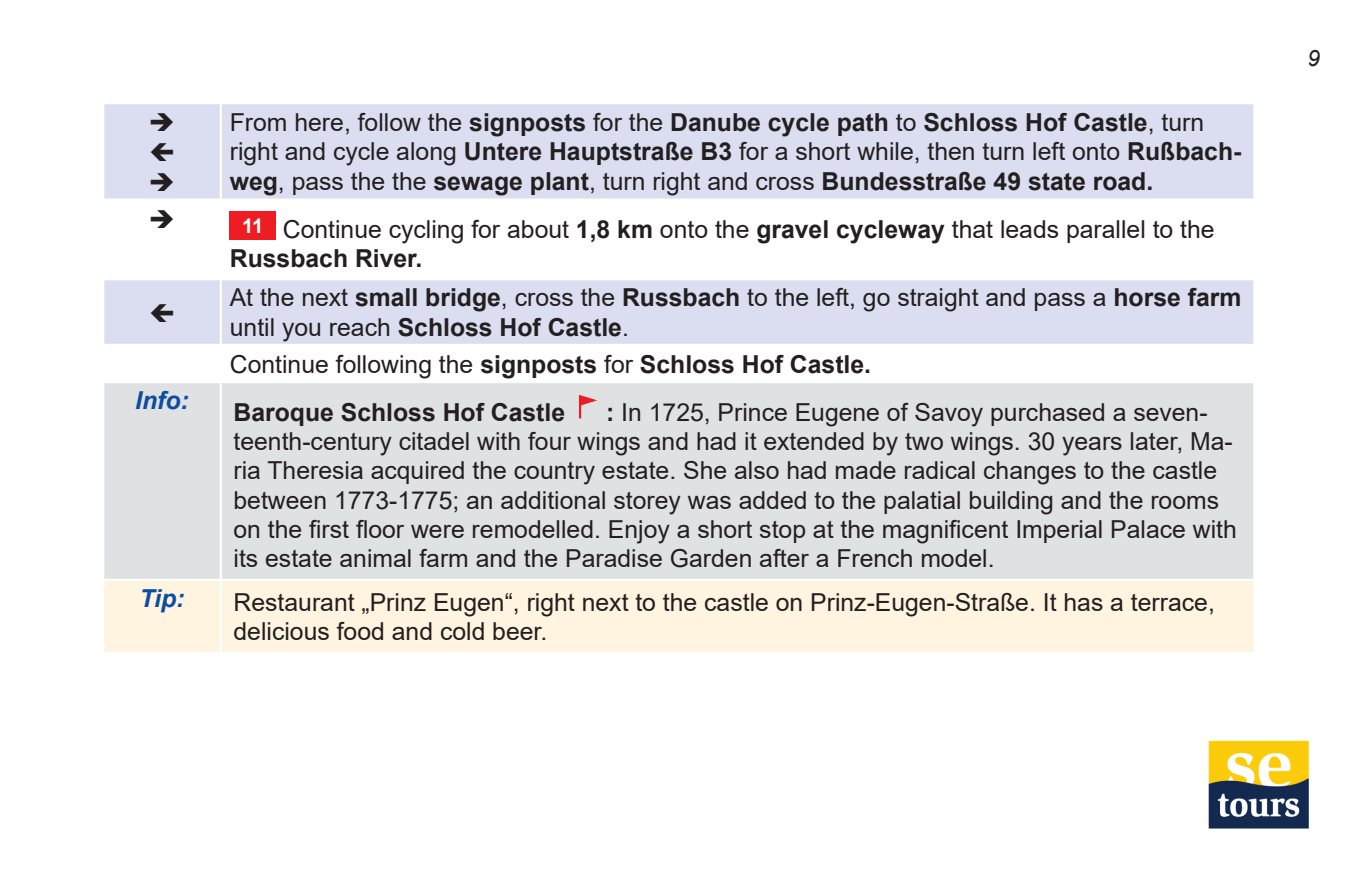
<style>
.page{position:relative;width:1372px;height:893px;background:#fff}
.page>*{position:absolute;margin:0;border:0;box-sizing:border-box;transform-origin:0 0}
.t1{font:24.75px/29.7px "Arial";color:#231f20}
.t2{font:700 24.75px "Arial";color:#231f20}
.t3{font:italic 700 24.75px "Arial";color:#0d4da1}
.t4{font:italic 22.5px "Arial";color:#231f20}
.s1{font-weight:700}
.s2{font-weight:400}
</style>
<div class="page">
<img style="left:1208px;top:740px;width:99px;height:89px">
<svg style="left:104px;top:104px;width:1149px;height:240px;fill:#dbdef0"></svg>
<div style="left:104px;top:383px;width:1149px;height:196px;background:#e0e1e3"></div>
<div style="left:104px;top:581px;width:1149px;height:71px;background:#fef4df"></div>
<hr style="left:220px;top:104px;width:2px;height:95px;background:#fff">
<hr style="left:220px;top:201px;width:2px;height:77px;background:#fff">
<hr style="left:220px;top:280px;width:2px;height:64px;background:#fff">
<hr style="left:104px;top:199px;width:117px;height:2px;background:#fff">
<hr style="left:221px;top:199px;width:1034px;height:2px;background:#fff">
<hr style="left:104px;top:278px;width:117px;height:2px;background:#fff">
<hr style="left:221px;top:278px;width:1034px;height:2px;background:#fff">
<hr style="left:220px;top:383px;width:2px;height:197px;background:#fff">
<hr style="left:220px;top:580px;width:2px;height:72px;background:#fff">
<div style="left:230px;top:212px;width:46px;height:28px;background:#ee1d23"></div>
<svg style="left:577px;top:393px;width:24px;height:28px"></svg>
<svg style="left:151px;top:143px;width:22px;height:18px"></svg>
<svg style="left:151px;top:303px;width:22px;height:19px"></svg>
<svg style="left:151px;top:113px;width:22px;height:18px"></svg>
<svg style="left:151px;top:172px;width:22px;height:19px"></svg>
<svg style="left:151px;top:210px;width:22px;height:18px"></svg>
<p class="t3" style="left:135px;top:384px;width:55px">Info:</p>
<p class="t1" style="left:230px;top:107px;width:1013px">From here, follow the <span class="s1">signposts</span> for the <span class="s1">Danube cycle path</span> to <span class="s1">Schloss Hof Castle</span>, turn right and cycle along <span class="s1">Untere Hauptstraße B3</span> for a short while, then turn left onto <span class="s1">Rußbach&shy;weg</span>, pass the the <span class="s1">sewage plant</span>, turn right and cross <span class="s1">Bundesstraße 49 state road.</span></p>
<p class="t1" style="left:230px;top:214px;width:986px;text-indent:12px"><sup>11</sup> Continue cycling for about <span class="s1">1,8 km</span> onto the <span class="s1">gravel cycleway</span> that leads parallel to the<br><span class="s1">Russbach River.</span></p>
<p class="t1" style="left:230px;top:283px;width:1013px">At the next <span class="s1">small bridge</span>, cross the <span class="s1">Russbach</span> to the left, go straight and pass a <span class="s1">horse farm </span>until you reach <span class="s1">Schloss Hof Castle</span>.</p>
<p class="t2" style="left:230px;top:346px;width:643px"><span class="s2">Continue following the</span> signposts <span class="s2">for</span> Schloss Hof Castle.</p>
<p class="t1" style="left:233px;top:397px;width:1004px;text-indent:372px"><span class="s1">:</span> In 1725, Prince Eugene of Savoy purchased a seven&shy;teenth-century citadel with four wings and had it extended by two wings. 30 years later, Ma&shy;ria Theresia acquired the country estate. She also had made radical changes to the castle between 1773-1775; an additional storey was added to the palatial building and the rooms on the first floor were remodelled. Enjoy a short stop at the magnificent Imperial Palace with its estate animal farm and the Paradise Garden after a French model.</p>
<p class="t2" style="left:233px;top:395px;width:333px">Baroque Schloss Hof Castle</p>
<p class="t3" style="left:139px;top:582px;width:46px">Tip:</p>
<p class="t1" style="left:233px;top:587px;width:982px">Restaurant „Prinz Eugen“, right next to the castle on Prinz-Eugen-Straße. It has a terrace, delicious food and cold beer.</p>
<p class="t4" style="left:1307px;top:43px;width:14px">9</p>
</div>
